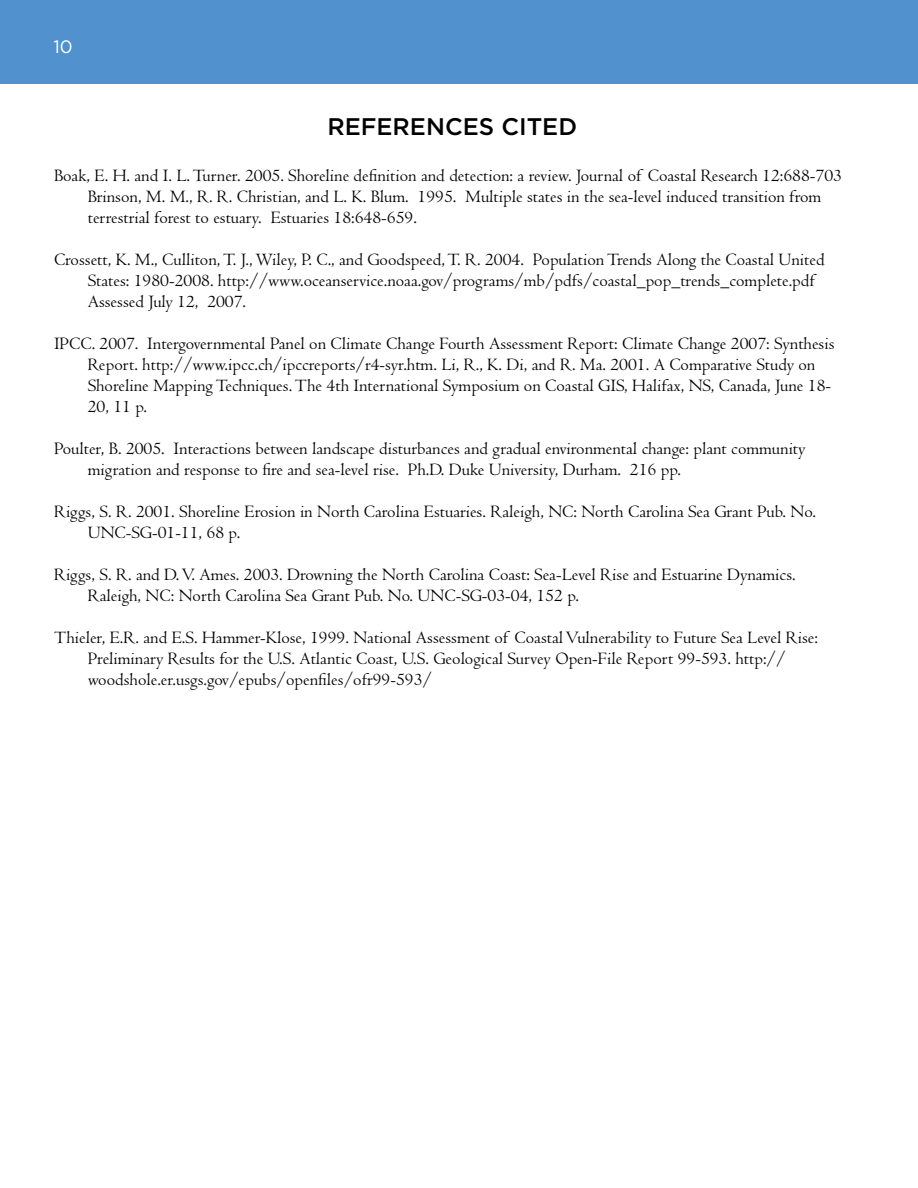
<style>
.page{position:relative;width:918px;height:1188px;background:#fff}
.page>*{position:absolute;margin:0;border:0;box-sizing:border-box;transform-origin:0 0}
.t1{font:500 24px "Gotham";color:#000}
.t2{font:18px/21px "Centaur MT Std";color:#000}
.t3{font:18px "Gotham";color:#fff}
</style>
<div class="page">
<div style="left:0;top:0;width:918px;height:84px;background:#5191cd"></div>
<p class="t3" style="left:53px;top:37px;width:21px">10</p>
<h1 class="t1" style="left:327px;top:113px;width:190px">REFERENCES cited</h1>
<p class="t2" style="left:88px;top:166px;width:756px;text-indent:-34px">Boak, E. H. and I. L. Turner. 2005. Shoreline definition and detection: a review. Journal of Coastal Research 12:688-703<br>Brinson, M. M., R. R. Christian, and L. K. Blum. 1995. Multiple states in the sea-level induced transition from terrestrial forest to estuary. Estuaries 18:648-659.</p>
<p class="t2" style="left:88px;top:250px;width:738px;text-indent:-34px">Crossett, K. M., Culliton, T. J., Wiley, P. C., and Goodspeed, T. R. 2004. Population Trends Along the Coastal United<br>States: 1980-2008. http://www.oceanservice.noaa.gov/programs/mb/pdfs/coastal_pop_trends_complete.pdf<br>Assessed July 12, 2007.</p>
<p class="t2" style="left:88px;top:334px;width:748px;text-indent:-34px">IPCC. 2007. Intergovernmental Panel on Climate Change Fourth Assessment Report: Climate Change 2007: Synthesis Report. http://www.ipcc.ch/ipccreports/r4-syr.htm. Li, R., K. Di, and R. Ma. 2001. A Comparative Study on Shoreline Mapping Techniques. The 4th International Symposium on Coastal GIS, Halifax, NS, Canada, June 18- 20, 11 p.</p>
<p class="t2" style="left:88px;top:439px;width:719px;text-indent:-34px">Poulter, B. 2005. Interactions between landscape disturbances and gradual environmental change: plant community migration and response to fire and sea-level rise. Ph.D. Duke University, Durham. 216 pp.</p>
<p class="t2" style="left:88px;top:502px;width:730px;text-indent:-34px">Riggs, S. R. 2001. Shoreline Erosion in North Carolina Estuaries. Raleigh, NC: North Carolina Sea Grant Pub. No.<br>UNC-SG-01-11, 68 p.</p>
<p class="t2" style="left:88px;top:565px;width:710px;text-indent:-34px">Riggs, S. R. and D. V. Ames. 2003. Drowning the North Carolina Coast: Sea-Level Rise and Estuarine Dynamics.<br>Raleigh, NC: North Carolina Sea Grant Pub. No. UNC-SG-03-04, 152 p.</p>
<p class="t2" style="left:88px;top:628px;width:732px;text-indent:-34px">Thieler, E.R. and E.S. Hammer-Klose, 1999. National Assessment of Coastal Vulnerability to Future Sea Level Rise:<br>Preliminary Results for the U.S. Atlantic Coast, U.S. Geological Survey Open-File Report 99-593. http:// woodshole.er.usgs.gov/epubs/openfiles/ofr99-593/</p>
</div>
